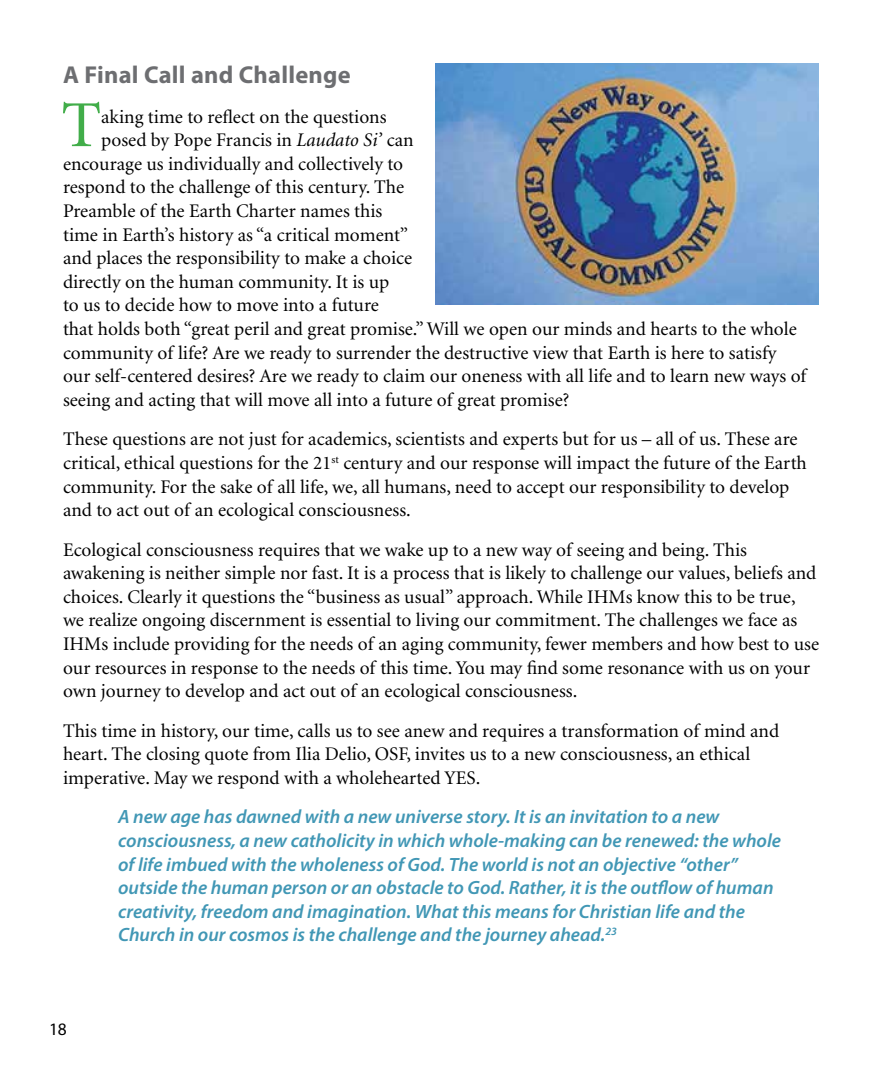
<style>
.page{position:relative;width:882px;height:1071px;background:#fff}
.page>*{position:absolute;margin:0;border:0;box-sizing:border-box;transform-origin:0 0}
.t1{font:65.62px "Minion";color:#41ad49}
.t2{font:700 24.5px "Myriad Pro";letter-spacing:.01em;color:#6d6e71}
.t3{font:19.25px/23.6px "Minion";color:#000}
.t4{font:italic 600 19.25px/23.6px "Myriad Pro";color:#4197b5}
.t5{font:17.5px "Myriad Pro";color:#000}
.s1{font-style:italic}
</style>
<div class="page">
<img style="left:436px;top:63px;width:383px;height:242px">
<p class="t2" style="left:63px;top:59px;width:289px">A Final Call and Challenge</p>
<h1 class="t1" style="left:61px;top:93px;width:41px">T</h1>
<p class="t3" style="left:101px;top:105px;width:287px">aking time to reflect on the questions</p>
<p class="t3" style="left:101px;top:129px;width:314px">posed by Pope Francis in <span class="s1">Laudato Si’</span> can</p>
<p class="t3" style="left:63px;top:153px;width:342px">encourage us individually and collectively to</p>
<p class="t3" style="left:63px;top:176px;width:343px">respond to the challenge of this century. The</p>
<p class="t3" style="left:63px;top:200px;width:321px">Preamble of the Earth Charter names this</p>
<p class="t3" style="left:63px;top:223px;width:347px">time in Earth’s history as “a critical moment”</p>
<p class="t3" style="left:63px;top:247px;width:351px">and places the responsibility to make a choice</p>
<p class="t3" style="left:63px;top:271px;width:328px">directly on the human community. It is up</p>
<p class="t3" style="left:63px;top:294px;width:317px">to us to decide how to move into a future</p>
<p class="t3" style="left:63px;top:318px;width:735px">that holds both “great peril and great promise.” Will we open our minds and hearts to the whole</p>
<p class="t3" style="left:63px;top:341px;width:715px">community of life? Are we ready to surrender the destructive view that Earth is here to satisfy</p>
<p class="t3" style="left:63px;top:365px;width:745px">our self-centered desires? Are we ready to claim our oneness with all life and to learn new ways of</p>
<p class="t3" style="left:63px;top:389px;width:508px">seeing and acting that will move all into a future of great promise?</p>
<p class="t3" style="left:63px;top:428px;width:745px">These questions are not just for academics, scientists and experts but for us – all of us. These are critical, ethical questions for the 21<sup>st</sup> century and our response will impact the future of the Earth community. For the sake of all life, we, all humans, need to accept our responsibility to develop and to act out of an ecological consciousness.</p>
<p class="t3" style="left:63px;top:538px;width:758px">Ecological consciousness requires that we wake up to a new way of seeing and being. This awakening is neither simple nor fast. It is a process that is likely to challenge our values, beliefs and choices. Clearly it questions the “business as usual” approach. While IHMs know this to be true, we realize ongoing discernment is essential to living our commitment. The challenges we face as IHMs include providing for the needs of an aging community, fewer members and how best to use our resources in response to the needs of this time. You may find some resonance with us on your own journey to develop and act out of an ecological consciousness.</p>
<p class="t3" style="left:63px;top:719px;width:718px">This time in history, our time, calls us to see anew and requires a transformation of mind and heart. The closing quote from Ilia Delio, OSF, invites us to a new consciousness, an ethical imperative. May we respond with a wholehearted YES.</p>
<p class="t4" style="left:118px;top:805px;width:664px">A new age has dawned with a new universe story. It is an invitation to a new consciousness, a new catholicity in which whole-making can be renewed: the whole of life imbued with the wholeness of God. The world is not an objective “other” outside the human person or an obstacle to God. Rather, it is the outflow of human creativity, freedom and imagination. What this means for Christian life and the Church in our cosmos is the challenge and the journey ahead.<sup>23</sup></p>
<p class="t5" style="left:49px;top:1018px;width:19px">18</p>
</div>
